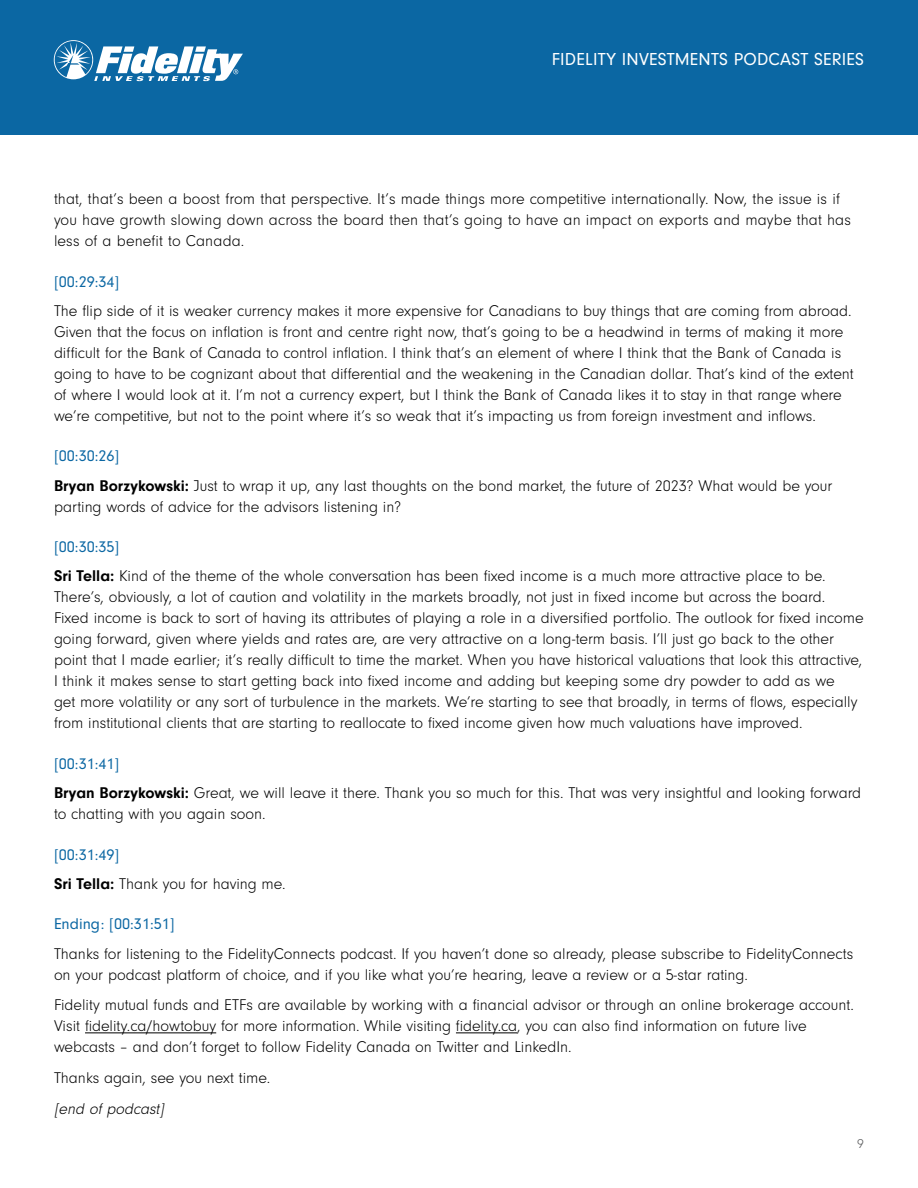
<style>
.page{position:relative;width:918px;height:1188px;background:#fff}
.page>*{position:absolute;margin:0;border:0;box-sizing:border-box;transform-origin:0 0}
.t1{font:18px "Neuzeit Gro";letter-spacing:.01em;color:#fff}
.t2{font:300 16.2px/21px "Neuzeit Gro";color:#000}
.t3{font:16.2px "Neuzeit Gro";color:#0b67a3}
.t4{font:italic 300 16.2px "Neuzeit Gro";color:#000}
.t5{font:300 13.5px "Neuzeit Gro";color:#58595b}
.s1{font-weight:400;color:#0b67a3}
.s2{font-weight:700}
</style>
<div class="page">
<div style="left:0;top:0;width:918px;height:135px;background:#0b67a3"></div>
<svg style="left:54px;top:40px;width:189px;height:41px"></svg>
<hr style="left:85px;top:1033px;width:131px;height:1px;background:#000">
<hr style="left:456px;top:1033px;width:61px;height:1px;background:#000">
<p class="t1" style="left:552px;top:49px;width:314px">FIDELITY INVESTMENTS PODCAST SERIES</p>
<p class="t2" style="left:54px;top:189px;width:799px">that, that’s been a boost from that perspective. It’s made things more competitive internationally. Now, the issue is if you have growth slowing down across the board then that’s going to have an impact on exports and maybe that has less of a benefit to Canada.</p>
<p class="t3" style="left:54px;top:273px;width:67px">[00:29:34]</p>
<p class="t2" style="left:54px;top:300px;width:801px">The flip side of it is weaker currency makes it more expensive for Canadians to buy things that are coming from abroad.<br>Given that the focus on inflation is front and centre right now, that’s going to be a headwind in terms of making it more difficult for the Bank of Canada to control inflation. I think that’s an element of where I think that the Bank of Canada is going to have to be cognizant about that differential and the weakening in the Canadian dollar. That’s kind of the extent of where I would look at it. I’m not a currency expert, but I think the Bank of Canada likes it to stay in that range where we’re competitive, but not to the point where it’s so weak that it’s impacting us from foreign investment and inflows.</p>
<p class="t2" style="left:54px;top:442px;width:780px;line-height:29.2px"><span class="s1">[00:30:26]<br></span><span class="s2">Bryan Borzykowski:</span> Just to wrap it up, any last thoughts on the bond market, the future of 2023? What would be your</p>
<p class="t2" style="left:54px;top:496px;width:349px">parting words of advice for the advisors listening in?</p>
<p class="t2" style="left:54px;top:533px;width:773px;line-height:29.2px"><span class="s1">[00:30:35]<br></span><span class="s2">Sri Tella:</span> Kind of the theme of the whole conversation has been fixed income is a much more attractive place to be.</p>
<p class="t2" style="left:54px;top:587px;width:811px">There’s, obviously, a lot of caution and volatility in the markets broadly, not just in fixed income but across the board.<br>Fixed income is back to sort of having its attributes of playing a role in a diversified portfolio. The outlook for fixed income going forward, given where yields and rates are, are very attractive on a long-term basis. I’ll just go back to the other point that I made earlier; it’s really difficult to time the market. When you have historical valuations that look this attractive, I think it makes sense to start getting back into fixed income and adding but keeping some dry powder to add as we<br>get more volatility or any sort of turbulence in the markets. We’re starting to see that broadly, in terms of flows, especially from institutional clients that are starting to reallocate to fixed income given how much valuations have improved.</p>
<p class="t2" style="left:54px;top:749px;width:809px;line-height:29.2px"><span class="s1">[00:31:41]<br></span><span class="s2">Bryan Borzykowski:</span> Great, we will leave it there. Thank you so much for this. That was very insightful and looking forward</p>
<p class="t2" style="left:54px;top:804px;width:213px">to chatting with you again soon.</p>
<p class="t2" style="left:54px;top:840px;width:233px;line-height:29.2px"><span class="s1">[00:31:49]<br></span><span class="s2">Sri Tella:</span> Thank you for having me.</p>
<p class="t3" style="left:54px;top:915px;width:122px">Ending: [00:31:51]</p>
<p class="t2" style="left:54px;top:943px;width:801px">Thanks for listening to the FidelityConnects podcast. If you haven’t done so already, please subscribe to FidelityConnects on your podcast platform of choice, and if you like what you’re hearing, leave a review or a 5-star rating.</p>
<p class="t2" style="left:54px;top:995px;width:801px">Fidelity mutual funds and ETFs are available by working with a financial advisor or through an online brokerage account.<br>Visit fidelity.ca/howtobuy for more information. While visiting fidelity.ca, you can also find information on future live webcasts – and don’t forget to follow Fidelity Canada on Twitter and LinkedIn.</p>
<p class="t2" style="left:54px;top:1068px;width:218px">Thanks again, see you next time.</p>
<p class="t4" style="left:54px;top:1100px;width:115px">[end of podcast]</p>
<p class="t5" style="left:857px;top:1137px;width:8px">9</p>
</div>
